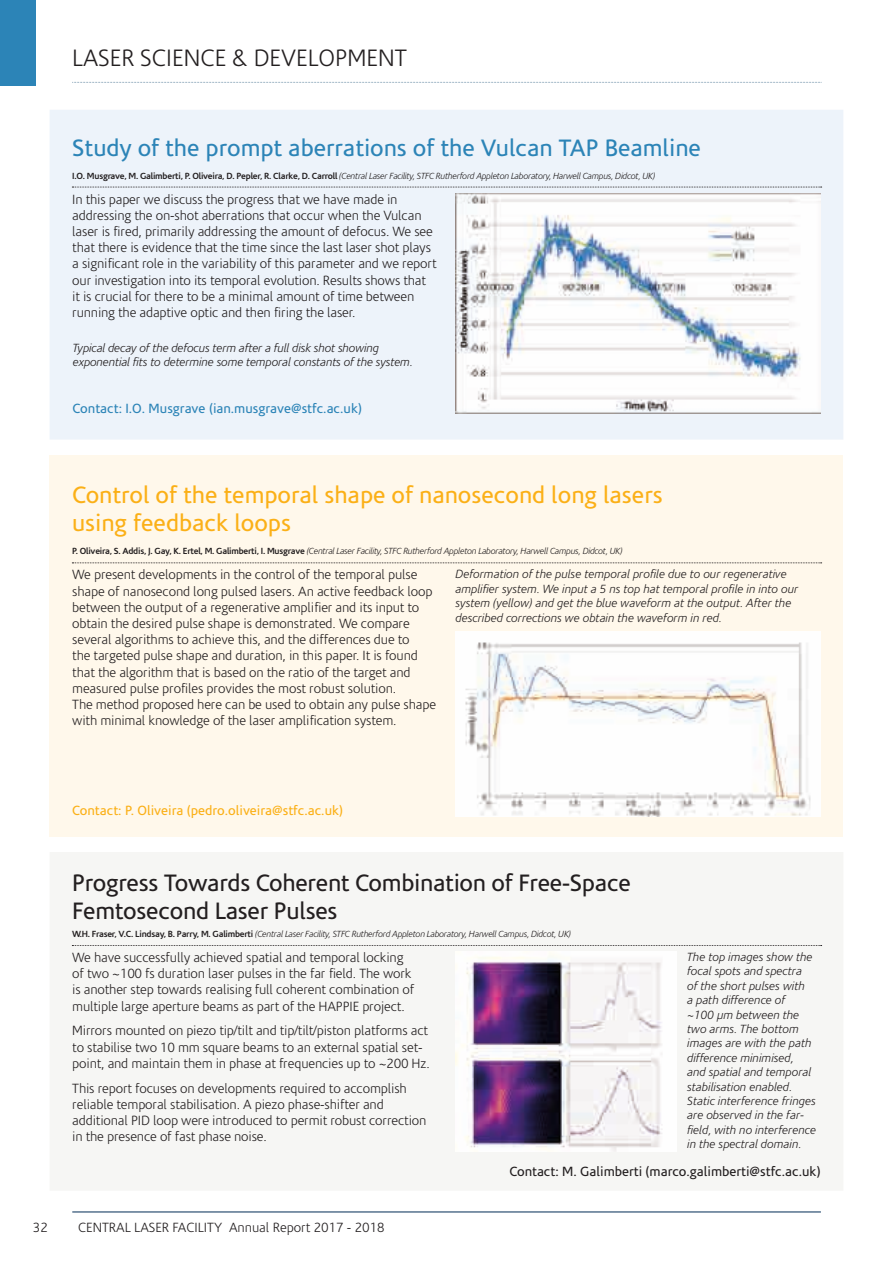
<style>
.page{position:relative;width:893px;height:1263px;background:#fff}
.page>*{position:absolute;margin:0;border:0;box-sizing:border-box;transform-origin:0 0}
.t1{font:24px/28.8px "Corisande";letter-spacing:-.01em;color:#231f20}
.t2{font:24px/28.8px "Corisande";color:#fbb017}
.t3{font:24px "Corisande";color:#2c84b7}
.t4{font:300 24px "Corisande";color:#231f20}
.t5{font:300 13.5px/16.2px "Corisande";letter-spacing:-.01em;color:#231f20}
.t6{font:13.5px "Corisande";color:#231f20}
.t7{font:13.5px "Corisande";color:#2c84b7}
.t8{font:13.5px "Corisande";color:#fbb017}
.t9{font:italic 300 12px/14.4px "Corisande";color:#231f20}
.t10{font:italic 300 9px "Corisande";letter-spacing:-.025em;color:#231f20}
.s1{font-weight:700;font-style:normal}
</style>
<div class="page">
<svg style="left:72px;top:82px;width:750px;height:1px"></svg>
<div style="left:0;top:0;width:35px;height:85px;background:#2c84b7"></div>
<hr style="left:72px;top:1211px;width:749px;height:1px;background:#002c55">
<div style="left:50px;top:110px;width:793px;height:330px;background:#edf3fa"></div>
<svg style="left:72px;top:187px;width:750px;height:1px"></svg>
<div style="left:50px;top:455px;width:793px;height:382px;background:#fff8eb"></div>
<div style="left:50px;top:852px;width:793px;height:338px;background:#f6f6f4"></div>
<svg style="left:72px;top:562px;width:750px;height:1px"></svg>
<svg style="left:72px;top:945px;width:750px;height:1px"></svg>
<img style="left:455px;top:193px;width:366px;height:220px">
<img style="left:456px;top:631px;width:364px;height:185px">
<img style="left:456px;top:952px;width:220px;height:200px">
<h1 class="t4" style="left:72px;top:46px;width:336px">LASER SCIENCE &amp; DEVELOPMENT</h1>
<h1 class="t3" style="left:72px;top:134px;width:630px">Study of the prompt aberrations of the Vulcan TAP Beamline</h1>
<p class="t10" style="left:72px;top:171px;width:585px"><span class="s1">I.O. Musgrave, M. Galimberti, P. Oliveira, D. Pepler, R. Clarke, D. Carroll</span> (Central Laser Facility, STFC Rutherford Appleton Laboratory, Harwell Campus, Didcot, UK)</p>
<p class="t5" style="left:72px;top:191px;width:366px">In this paper we discuss the progress that we have made in addressing the on-shot aberrations that occur when the Vulcan laser is fired, primarily addressing the amount of defocus. We see that there is evidence that the time since the last laser shot plays a significant role in the variability of this parameter and we report our investigation into its temporal evolution. Results shows that it is crucial for there to be a minimal amount of time between running the adaptive optic and then firing the laser.</p>
<p class="t9" style="left:73px;top:341px;width:342px">Typical decay of the defocus term after a full disk shot showing exponential fits to determine some temporal constants of the system.</p>
<p class="t7" style="left:73px;top:401px;width:291px">Contact: I.O. Musgrave (ian.musgrave@stfc.ac.uk)</p>
<h1 class="t2" style="left:72px;top:480px;width:592px">Control of the temporal shape of nanosecond long lasers using feedback loops</h1>
<p class="t10" style="left:72px;top:546px;width:552px"><span class="s1">P. Oliveira, S. Addis, J. Gay, K. Ertel, M. Galimberti, I. Musgrave</span> (Central Laser Facility, STFC Rutherford Appleton Laboratory, Harwell Campus, Didcot, UK)</p>
<p class="t5" style="left:72px;top:567px;width:365px">We present developments in the control of the temporal pulse shape of nanosecond long pulsed lasers. An active feedback loop between the output of a regenerative amplifier and its input to obtain the desired pulse shape is demonstrated. We compare several algorithms to achieve this, and the differences due to<br>the targeted pulse shape and duration, in this paper. It is found that the algorithm that is based on the ratio of the target and measured pulse profiles provides the most robust solution.<br>The method proposed here can be used to obtain any pulse shape with minimal knowledge of the laser amplification system.</p>
<p class="t9" style="left:455px;top:567px;width:344px">Deformation of the pulse temporal profile due to our regenerative amplifier system. We input a 5 ns top hat temporal profile in into our system (yellow) and get the blue waveform at the output. After the described corrections we obtain the waveform in red.</p>
<p class="t8" style="left:72px;top:803px;width:272px">Contact: P. Oliveira (pedro.oliveira@stfc.ac.uk)</p>
<h1 class="t1" style="left:72px;top:868px;width:560px">Progress Towards Coherent Combination of Free-Space<br>Femtosecond Laser Pulses</h1>
<p class="t10" style="left:72px;top:929px;width:501px"><span class="s1">W.H. Fraser, V.C. Lindsay, B. Parry, M. Galimberti</span> (Central Laser Facility, STFC Rutherford Appleton Laboratory, Harwell Campus, Didcot, UK)</p>
<p class="t5" style="left:72px;top:950px;width:343px">We have successfully achieved spatial and temporal locking of two ~100 fs duration laser pulses in the far field. The work is another step towards realising full coherent combination of multiple large aperture beams as part of the HAPPIE project.</p>
<p class="t5" style="left:72px;top:1023px;width:359px">Mirrors mounted on piezo tip/tilt and tip/tilt/piston platforms act to stabilise two 10 mm square beams to an external spatial set&shy;point, and maintain them in phase at frequencies up to ~200 Hz.</p>
<p class="t5" style="left:72px;top:1080px;width:356px">This report focuses on developments required to accomplish reliable temporal stabilisation. A piezo phase-shifter and additional PID loop were introduced to permit robust correction in the presence of fast phase noise.</p>
<p class="t9" style="left:687px;top:950px;width:130px">The top images show the focal spots and spectra<br>of the short pulses with<br>a path difference of<br>~100 µm between the two arms. The bottom images are with the path difference minimised,<br>and spatial and temporal stabilisation enabled.<br>Static interference fringes are observed in the far&shy;field, with no interference in the spectral domain.</p>
<p class="t5" style="left:33px;top:1219px;width:16px">32</p>
<p class="t5" style="left:78px;top:1219px;width:308px">CENTRAL LASER FACILITY Annual Report 2017 - 2018</p>
<p class="t6" style="left:509px;top:1164px;width:313px">Contact: M. Galimberti (marco.galimberti@stfc.ac.uk)</p>
</div>
